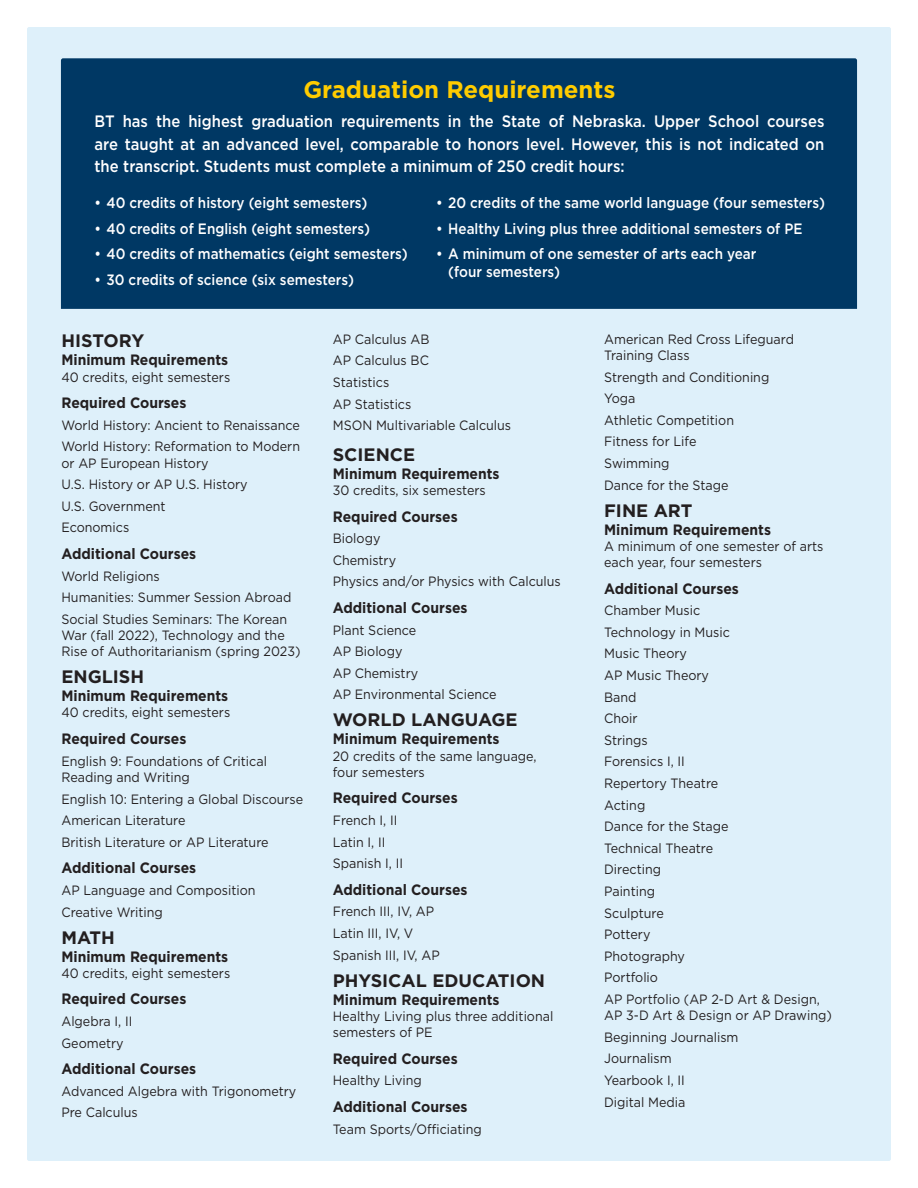
<style>
.page{position:relative;width:918px;height:1188px;background:#fff}
.page>*{position:absolute;margin:0;border:0;box-sizing:border-box;transform-origin:0 0}
.t1{font:700 24px "Gotham";color:#fc0}
.Courses_-_Header{font:700 18px "Gotham";color:#231f20}
.t2{font:500 16.5px/22.5px "Gotham";color:#fff;text-align:justify;scale:.9 1}
.Courses_-_Sub_Head{font:700 15px "Gotham";color:#231f20;scale:.93 1}
.t3{font:500 15px/18px "Gotham";color:#fff;scale:.9 1}
.Courses_-_List{font:13.5px/16.2px "Gotham";color:#231f20;scale:.93 1}
.Courses_-_Sub_Head-2{font:13.5px/16.2px "Gotham";color:#231f20;scale:.93 1}
</style>
<div class="page">
<div style="left:27px;top:27px;width:864px;height:1134px;background:#def0fa;border-radius:2px"></div>
<div style="left:61px;top:58px;width:796px;height:251px;background:#003864"></div>
<p class="t1" style="left:303px;top:74px;width:314px">Graduation Requirements</p>
<p class="t2" style="left:94px;top:110px;width:813px">BT has the highest graduation requirements in the State of Nebraska. Upper School courses are taught at an advanced level, comparable to honors level. However, this is not indicated on the transcript. Students must complete a minimum of 250 credit hours:</p>
<p class="t3" style="left:94px;top:194px;width:305px">• 40 credits of history (eight semesters)</p>
<p class="t3" style="left:94px;top:219px;width:308px">• 40 credits of English (eight semesters)</p>
<p class="t3" style="left:94px;top:245px;width:350px">• 40 credits of mathematics (eight semesters)</p>
<p class="t3" style="left:94px;top:270px;width:290px">• 30 credits of science (six semesters)</p>
<p class="t3" style="left:436px;top:194px;width:433px">• 20 credits of the same world language (four semesters)</p>
<p class="t3" style="left:436px;top:219px;width:408px">• Healthy Living plus three additional semesters of PE</p>
<p class="t3" style="left:448px;top:245px;width:344px;text-indent:-12px">• A minimum of one semester of arts each year (four semesters)</p>
<p class="Courses_-_Header" style="left:61px;top:329px;width:84px">HISTORY</p>
<p class="Courses_-_Sub_Head" style="left:61px;top:350px;width:181px">Minimum Requirements</p>
<p class="Courses_-_Sub_Head-2" style="left:61px;top:368px;width:183px">40 credits, eight semesters</p>
<p class="Courses_-_Sub_Head" style="left:61px;top:393px;width:136px">Required Courses</p>
<p class="Courses_-_List" style="left:61px;top:417px;width:258px">World History: Ancient to Renaissance</p>
<p class="Courses_-_List" style="left:61px;top:438px;width:258px">World History: Reformation to Modern or AP European History</p>
<p class="Courses_-_List" style="left:61px;top:476px;width:202px">U.S. History or AP U.S. History</p>
<p class="Courses_-_List" style="left:61px;top:498px;width:114px">U.S. Government</p>
<p class="Courses_-_List" style="left:61px;top:519px;width:74px">Economics</p>
<p class="Courses_-_Sub_Head" style="left:61px;top:544px;width:146px">Additional Courses</p>
<p class="Courses_-_List" style="left:61px;top:568px;width:107px">World Religions</p>
<p class="Courses_-_List" style="left:61px;top:589px;width:249px">Humanities: Summer Session Abroad</p>
<p class="Courses_-_List" style="left:61px;top:611px;width:259px">Social Studies Seminars: The Korean<br>War (fall 2022), Technology and the<br>Rise of Authoritarianism (spring 2023)</p>
<p class="Courses_-_Header" style="left:61px;top:665px;width:84px">ENGLISH</p>
<p class="Courses_-_Sub_Head" style="left:61px;top:686px;width:181px">Minimum Requirements</p>
<p class="Courses_-_Sub_Head-2" style="left:61px;top:704px;width:183px">40 credits, eight semesters</p>
<p class="Courses_-_Sub_Head" style="left:61px;top:729px;width:136px">Required Courses</p>
<p class="Courses_-_List" style="left:61px;top:753px;width:223px">English 9: Foundations of Critical<br>Reading and Writing</p>
<p class="Courses_-_List" style="left:61px;top:790px;width:262px">English 10: Entering a Global Discourse</p>
<p class="Courses_-_List" style="left:61px;top:812px;width:135px">American Literature</p>
<p class="Courses_-_List" style="left:61px;top:834px;width:224px">British Literature or AP Literature</p>
<p class="Courses_-_Sub_Head" style="left:61px;top:858px;width:146px">Additional Courses</p>
<p class="Courses_-_List" style="left:61px;top:882px;width:210px">AP Language and Composition</p>
<p class="Courses_-_List" style="left:61px;top:903px;width:111px">Creative Writing</p>
<p class="Courses_-_Header" style="left:61px;top:925px;width:55px">MATH</p>
<p class="Courses_-_Sub_Head" style="left:61px;top:946px;width:181px">Minimum Requirements</p>
<p class="Courses_-_Sub_Head-2" style="left:61px;top:965px;width:183px">40 credits, eight semesters</p>
<p class="Courses_-_Sub_Head" style="left:61px;top:989px;width:136px">Required Courses</p>
<p class="Courses_-_List" style="left:61px;top:1013px;width:78px">Algebra I, II</p>
<p class="Courses_-_List" style="left:61px;top:1034px;width:69px">Geometry</p>
<p class="Courses_-_Sub_Head" style="left:61px;top:1059px;width:146px">Additional Courses</p>
<p class="Courses_-_List" style="left:61px;top:1083px;width:254px">Advanced Algebra with Trigonometry</p>
<p class="Courses_-_List" style="left:61px;top:1104px;width:84px">Pre Calculus</p>
<p class="Courses_-_List" style="left:333px;top:331px;width:106px">AP Calculus AB</p>
<p class="Courses_-_List" style="left:333px;top:352px;width:105px">AP Calculus BC</p>
<p class="Courses_-_List" style="left:333px;top:374px;width:62px">Statistics</p>
<p class="Courses_-_List" style="left:333px;top:395px;width:86px">AP Statistics</p>
<p class="Courses_-_List" style="left:333px;top:417px;width:193px">MSON Multivariable Calculus</p>
<p class="Courses_-_Header" style="left:333px;top:442px;width:84px">SCIENCE</p>
<p class="Courses_-_Sub_Head" style="left:333px;top:463px;width:181px">Minimum Requirements</p>
<p class="Courses_-_Sub_Head-2" style="left:333px;top:482px;width:166px">30 credits, six semesters</p>
<p class="Courses_-_Sub_Head" style="left:333px;top:506px;width:136px">Required Courses</p>
<p class="Courses_-_List" style="left:333px;top:530px;width:53px">Biology</p>
<p class="Courses_-_List" style="left:333px;top:552px;width:70px">Chemistry</p>
<p class="Courses_-_List" style="left:333px;top:573px;width:247px">Physics and/or Physics with Calculus</p>
<p class="Courses_-_Sub_Head" style="left:333px;top:598px;width:146px">Additional Courses</p>
<p class="Courses_-_List" style="left:333px;top:621px;width:91px">Plant Science</p>
<p class="Courses_-_List" style="left:333px;top:643px;width:76px">AP Biology</p>
<p class="Courses_-_List" style="left:333px;top:665px;width:93px">AP Chemistry</p>
<p class="Courses_-_List" style="left:333px;top:686px;width:178px">AP Environmental Science</p>
<p class="Courses_-_Header" style="left:333px;top:708px;width:186px">WORLD LANGUAGE</p>
<p class="Courses_-_Sub_Head" style="left:333px;top:729px;width:181px">Minimum Requirements</p>
<p class="Courses_-_Sub_Head-2" style="left:333px;top:747px;width:221px">20 credits of the same language, four semesters</p>
<p class="Courses_-_Sub_Head" style="left:333px;top:788px;width:136px">Required Courses</p>
<p class="Courses_-_List" style="left:333px;top:812px;width:71px">French I, II</p>
<p class="Courses_-_List" style="left:333px;top:833px;width:58px">Latin I, II</p>
<p class="Courses_-_List" style="left:333px;top:855px;width:77px">Spanish I, II</p>
<p class="Courses_-_Sub_Head" style="left:333px;top:880px;width:146px">Additional Courses</p>
<p class="Courses_-_List" style="left:333px;top:903px;width:111px">French III, IV, AP</p>
<p class="Courses_-_List" style="left:333px;top:925px;width:88px">Latin III, IV, V</p>
<p class="Courses_-_List" style="left:333px;top:947px;width:116px">Spanish III, IV, AP</p>
<p class="Courses_-_Header" style="left:333px;top:968px;width:214px">PHYSICAL EDUCATION</p>
<p class="Courses_-_Sub_Head" style="left:333px;top:989px;width:181px">Minimum Requirements</p>
<p class="Courses_-_Sub_Head-2" style="left:333px;top:1008px;width:239px">Healthy Living plus three additional semesters of PE</p>
<p class="Courses_-_Sub_Head" style="left:333px;top:1048px;width:136px">Required Courses</p>
<p class="Courses_-_List" style="left:333px;top:1072px;width:97px">Healthy Living</p>
<p class="Courses_-_Sub_Head" style="left:333px;top:1097px;width:146px">Additional Courses</p>
<p class="Courses_-_List" style="left:333px;top:1120px;width:162px">Team Sports/Officiating</p>
<p class="Courses_-_List" style="left:604px;top:331px;width:206px">American Red Cross Lifeguard<br>Training Class</p>
<p class="Courses_-_List" style="left:604px;top:368px;width:179px">Strength and Conditioning</p>
<p class="Courses_-_List" style="left:604px;top:390px;width:35px">Yoga</p>
<p class="Courses_-_List" style="left:604px;top:412px;width:141px">Athletic Competition</p>
<p class="Courses_-_List" style="left:604px;top:433px;width:101px">Fitness for Life</p>
<p class="Courses_-_List" style="left:604px;top:455px;width:72px">Swimming</p>
<p class="Courses_-_List" style="left:604px;top:476px;width:135px">Dance for the Stage</p>
<p class="Courses_-_Header" style="left:604px;top:498px;width:90px">FINE ART</p>
<p class="Courses_-_Sub_Head" style="left:604px;top:519px;width:181px">Minimum Requirements</p>
<p class="Courses_-_Sub_Head-2" style="left:604px;top:538px;width:237px">A minimum of one semester of arts each year, four semesters</p>
<p class="Courses_-_Sub_Head" style="left:604px;top:578px;width:146px">Additional Courses</p>
<p class="Courses_-_List" style="left:604px;top:602px;width:105px">Chamber Music</p>
<p class="Courses_-_List" style="left:604px;top:624px;width:137px">Technology in Music</p>
<p class="Courses_-_List" style="left:604px;top:645px;width:91px">Music Theory</p>
<p class="Courses_-_List" style="left:604px;top:667px;width:114px">AP Music Theory</p>
<p class="Courses_-_List" style="left:604px;top:688px;width:36px">Band</p>
<p class="Courses_-_List" style="left:604px;top:710px;width:38px">Choir</p>
<p class="Courses_-_List" style="left:604px;top:732px;width:49px">Strings</p>
<p class="Courses_-_List" style="left:604px;top:753px;width:88px">Forensics I, II</p>
<p class="Courses_-_List" style="left:604px;top:775px;width:124px">Repertory Theatre</p>
<p class="Courses_-_List" style="left:604px;top:796px;width:46px">Acting</p>
<p class="Courses_-_List" style="left:604px;top:818px;width:135px">Dance for the Stage</p>
<p class="Courses_-_List" style="left:604px;top:840px;width:119px">Technical Theatre</p>
<p class="Courses_-_List" style="left:604px;top:861px;width:63px">Directing</p>
<p class="Courses_-_List" style="left:604px;top:883px;width:56px">Painting</p>
<p class="Courses_-_List" style="left:604px;top:904px;width:66px">Sculpture</p>
<p class="Courses_-_List" style="left:604px;top:926px;width:51px">Pottery</p>
<p class="Courses_-_List" style="left:604px;top:948px;width:88px">Photography</p>
<p class="Courses_-_List" style="left:604px;top:969px;width:59px">Portfolio</p>
<p class="Courses_-_List" style="left:604px;top:991px;width:246px">AP Portfolio (AP 2-D Art &amp; Design,<br>AP 3-D Art &amp; Design or AP Drawing)</p>
<p class="Courses_-_List" style="left:604px;top:1029px;width:146px">Beginning Journalism</p>
<p class="Courses_-_List" style="left:604px;top:1050px;width:74px">Journalism</p>
<p class="Courses_-_List" style="left:604px;top:1072px;width:88px">Yearbook I, II</p>
<p class="Courses_-_List" style="left:604px;top:1093px;width:89px">Digital Media</p>
</div>
